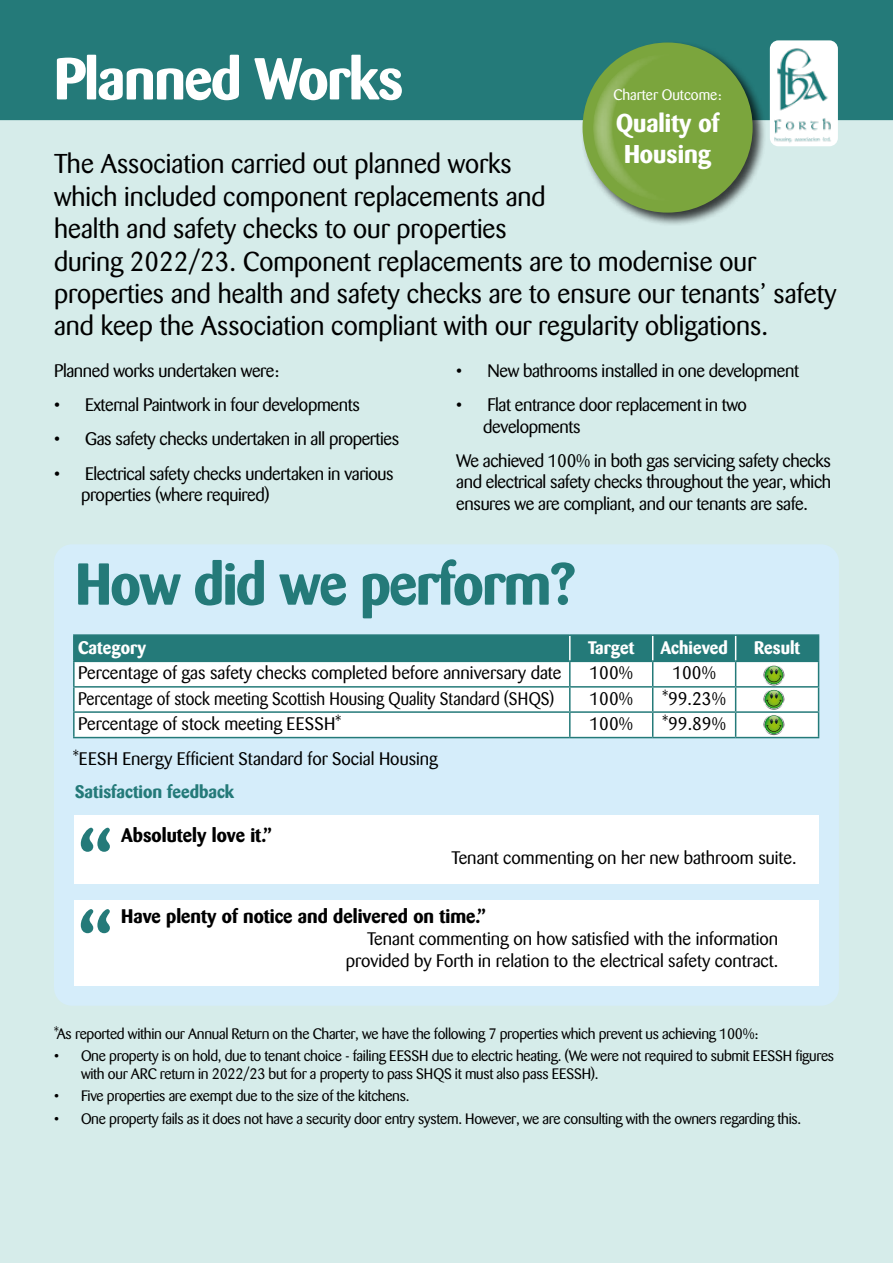
<style>
.page{position:relative;width:893px;height:1263px;background:#d6ecea}
.page>*{position:absolute;margin:0;border:0;box-sizing:border-box;transform-origin:0 0}
.t1{font:700 58.5px "Barmeno";letter-spacing:-.025em;color:#247a79}
.t2{font:700 58.5px "Barmeno";letter-spacing:-.025em;color:#fff}
.t3{font:27px/32.4px "Barmeno";color:#000}
.t4{font:700 25.5px/30.6px "Barmeno";color:#fff;text-align:center}
.t5{font:700 19.5px "Barmeno";color:#000}
.t6{font:18px/21.6px "Barmeno";color:#000;text-align:justify}
.t7{font:18px/21.6px "Barmeno";letter-spacing:-.02em;color:#000}
.t8{font:18px "Barmeno";color:#000;scale:.93 1}
.t9{font:700 18px "Barmeno";color:#fff}
.t10{font:700 18px "Barmeno";color:#247a79}
.t11{font:15px/18px "Barmeno";letter-spacing:-.02em;color:#000}
.t12{font:15px "Barmeno";color:#fff}
</style>
<div class="page">
<div style="left:0;top:0;width:893px;height:120px;background:#247a79"></div>
<div style="left:54px;top:544px;width:785px;height:462px;background:#d5edfa;border-radius:18px"></div>
<hr style="left:73px;top:686px;width:497px;height:2px;background:#247a79">
<hr style="left:73px;top:661px;width:497px;height:1px;background:#247a79">
<hr style="left:73px;top:634px;width:497px;height:2px;background:#247a79">
<hr style="left:73px;top:636px;width:2px;height:25px;background:#247a79">
<hr style="left:570px;top:634px;width:83px;height:2px;background:#247a79">
<hr style="left:653px;top:634px;width:83px;height:2px;background:#247a79">
<hr style="left:736px;top:634px;width:83px;height:2px;background:#247a79">
<hr style="left:73px;top:662px;width:2px;height:24px;background:#247a79">
<hr style="left:73px;top:688px;width:2px;height:23px;background:#247a79">
<hr style="left:73px;top:711px;width:497px;height:2px;background:#247a79">
<hr style="left:73px;top:713px;width:2px;height:24px;background:#247a79">
<hr style="left:73px;top:737px;width:497px;height:1px;background:#247a79">
<hr style="left:570px;top:737px;width:83px;height:1px;background:#247a79">
<hr style="left:653px;top:737px;width:83px;height:1px;background:#247a79">
<hr style="left:736px;top:737px;width:83px;height:1px;background:#247a79">
<svg style="left:74px;top:635px;width:745px;height:102px;background:#bad5d3"></svg>
<div style="left:74px;top:816px;width:744px;height:68px;background:#fff"></div>
<div style="left:74px;top:900px;width:744px;height:85px;background:#fff"></div>
<svg style="left:81px;top:828px;width:29px;height:24px"></svg>
<svg style="left:81px;top:909px;width:29px;height:24px"></svg>
<div style="left:770px;top:40px;width:68px;height:106px;background:#fff;border-radius:9px"></div>
<img style="left:775px;top:48px;width:58px;height:99px">
<div style="left:580px;top:40px;width:187px;height:187px;background:#000;opacity:.75"></div>
<div style="left:583px;top:43px;width:170px;height:170px;background:#7ba53d;border-radius:50%"></div>
<svg style="left:593px;top:54px;width:53px;height:147px"></svg>
<h1 class="t2" style="left:54px;top:44px;width:351px">Planned Works</h1>
<p class="t12" style="left:613px;top:86px;width:110px">Charter Outcome:</p>
<h3 class="t4" style="left:616px;top:108px;width:105px">Quality of<br>Housing</h3>
<p class="t3" style="left:54px;top:148px;width:784px">The Association carried out planned works<br>which included component replacements and<br>health and safety checks to our properties<br>during 2022/23. Component replacements are to modernise our properties and health and safety checks are to ensure our tenants’ safety and keep the Association compliant with our regularity obligations.</p>
<p class="t7" style="left:54px;top:360px;width:227px">Planned works undertaken were:</p>
<p class="t7" style="left:54px;top:394px;width:307px">• External Paintwork in four developments</p>
<p class="t7" style="left:54px;top:428px;width:347px">• Gas safety checks undertaken in all properties</p>
<p class="t7" style="left:81px;top:463px;width:314px;text-indent:-27px">• Electrical safety checks undertaken in various properties (where required)</p>
<p class="t7" style="left:456px;top:360px;width:344px">• New bathrooms installed in one development</p>
<p class="t7" style="left:483px;top:394px;width:265px;text-indent:-27px">• Flat entrance door replacement in two developments</p>
<p class="t6" style="left:456px;top:450px;width:376px">We achieved 100% in both gas servicing safety checks and electrical safety checks throughout the year, which ensures we are compliant, and our tenants are safe.</p>
<h1 class="t1" style="left:75px;top:549px;width:502px">How did we perform?</h1>
<p class="t9" style="left:78px;top:636px;width:69px">Category</p>
<p class="t9" style="left:588px;top:636px;width:48px">Target</p>
<p class="t9" style="left:660px;top:636px;width:69px">Achieved</p>
<p class="t9" style="left:754px;top:636px;width:48px">Result</p>
<p class="t6" style="left:78px;top:662px;width:485px">Percentage of gas safety checks completed before anniversary date</p>
<p class="t6" style="left:589px;top:662px;width:45px">100%</p>
<p class="t6" style="left:672px;top:662px;width:45px">100%</p>
<p class="t8" style="left:78px;top:688px;width:514px">Percentage of stock meeting Scottish Housing Quality Standard (SHQS)</p>
<p class="t6" style="left:589px;top:688px;width:45px">100%</p>
<p class="t6" style="left:662px;top:688px;width:65px">*99.23%</p>
<p class="t6" style="left:78px;top:713px;width:264px">Percentage of stock meeting EESSH*</p>
<p class="t6" style="left:589px;top:713px;width:45px">100%</p>
<p class="t6" style="left:662px;top:713px;width:65px">*99.89%</p>
<p class="t6" style="left:73px;top:748px;width:366px">*EESH Energy Efficient Standard for Social Housing</p>
<p class="t10" style="left:75px;top:781px;width:161px">Satisfaction feedback</p>
<h3 class="t5" style="left:121px;top:824px;width:152px">Absolutely love it.”</h3>
<p class="t6" style="left:452px;top:847px;width:347px">Tenant commenting on her new bathroom suite.</p>
<h3 class="t5" style="left:121px;top:905px;width:366px">Have plenty of notice and delivered on time.”</h3>
<p class="t6" style="left:346px;top:928px;width:434px;text-align:right">Tenant commenting on how satisfied with the information provided by Forth in relation to the electrical safety contract.</p>
<p class="t11" style="left:54px;top:1025px;width:706px">*As reported within our Annual Return on the Charter, we have the following 7 properties which prevent us achieving 100%:</p>
<p class="t11" style="left:81px;top:1047px;width:755px;text-indent:-27px">• One property is on hold, due to tenant choice - failing EESSH due to electric heating. (We were not required to submit EESSH figures with our ARC return in 2022/23 but for a property to pass SHQS it must also pass EESSH).</p>
<p class="t11" style="left:54px;top:1087px;width:357px">• Five properties are exempt due to the size of the kitchens.</p>
<p class="t11" style="left:54px;top:1109px;width:749px">• One property fails as it does not have a security door entry system. However, we are consulting with the owners regarding this.</p>
</div>
